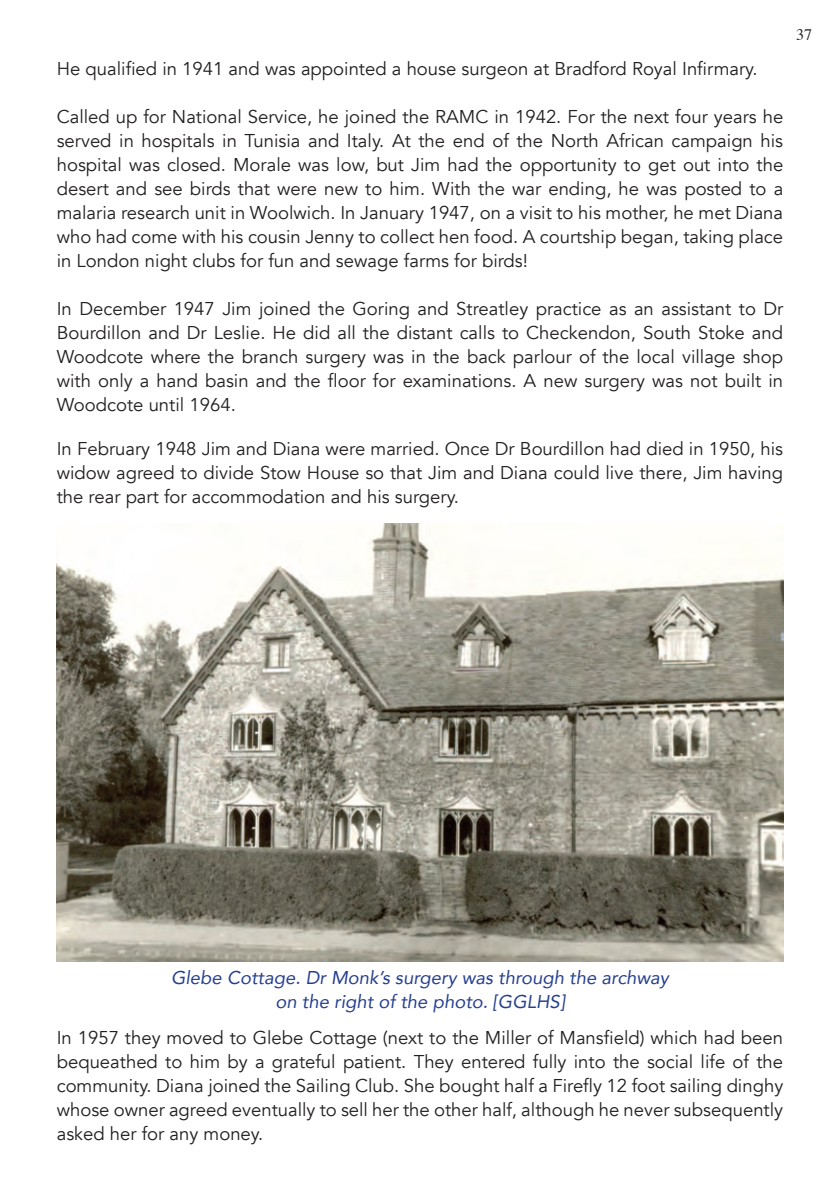
<style>
.page{position:relative;width:840px;height:1191px;background:#fff}
.page>*{position:absolute;margin:0;border:0;box-sizing:border-box;transform-origin:0 0}
.t1{font:18.4px/24px "Avenir";color:#231f20;text-align:justify}
.t2{font:italic 18.4px/24px "Avenir";color:#253f8e;text-align:center}
.t3{font:16px "Times";color:#231f20}
</style>
<div class="page">
<img style="left:57px;top:523px;width:725px;height:438px">
<p class="t1" style="left:57px;top:57px;width:702px">He qualified in 1941 and was appointed a house surgeon at Bradford Royal Infirmary.</p>
<p class="t1" style="left:57px;top:105px;width:727px">Called up for National Service, he joined the RAMC in 1942. For the next four years he served in hospitals in Tunisia and Italy. At the end of the North African campaign his hospital was closed. Morale was low, but Jim had the opportunity to get out into the desert and see birds that were new to him. With the war ending, he was posted to a malaria research unit in Woolwich. In January 1947, on a visit to his mother, he met Diana who had come with his cousin Jenny to collect hen food. A courtship began, taking place in London night clubs for fun and sewage farms for birds!</p>
<p class="t1" style="left:57px;top:297px;width:727px">In December 1947 Jim joined the Goring and Streatley practice as an assistant to Dr Bourdillon and Dr Leslie. He did all the distant calls to Checkendon, South Stoke and Woodcote where the branch surgery was in the back parlour of the local village shop with only a hand basin and the floor for examinations. A new surgery was not built in Woodcote until 1964.</p>
<p class="t1" style="left:57px;top:437px;width:727px">In February 1948 Jim and Diana were married. Once Dr Bourdillon had died in 1950, his widow agreed to divide Stow House so that Jim and Diana could live there, Jim having the rear part for accommodation and his surgery.</p>
<p class="t3" style="left:795px;top:20px;width:17px">37</p>
<p class="t2" style="left:171px;top:965px;width:499px">Glebe Cottage. Dr Monk’s surgery was through the archway on the right of the photo. [GGLHS]</p>
<p class="t1" style="left:57px;top:1025px;width:727px">In 1957 they moved to Glebe Cottage (next to the Miller of Mansfield) which had been bequeathed to him by a grateful patient. They entered fully into the social life of the community. Diana joined the Sailing Club. She bought half a Firefly 12 foot sailing dinghy whose owner agreed eventually to sell her the other half, although he never subsequently asked her for any money.</p>
</div>
